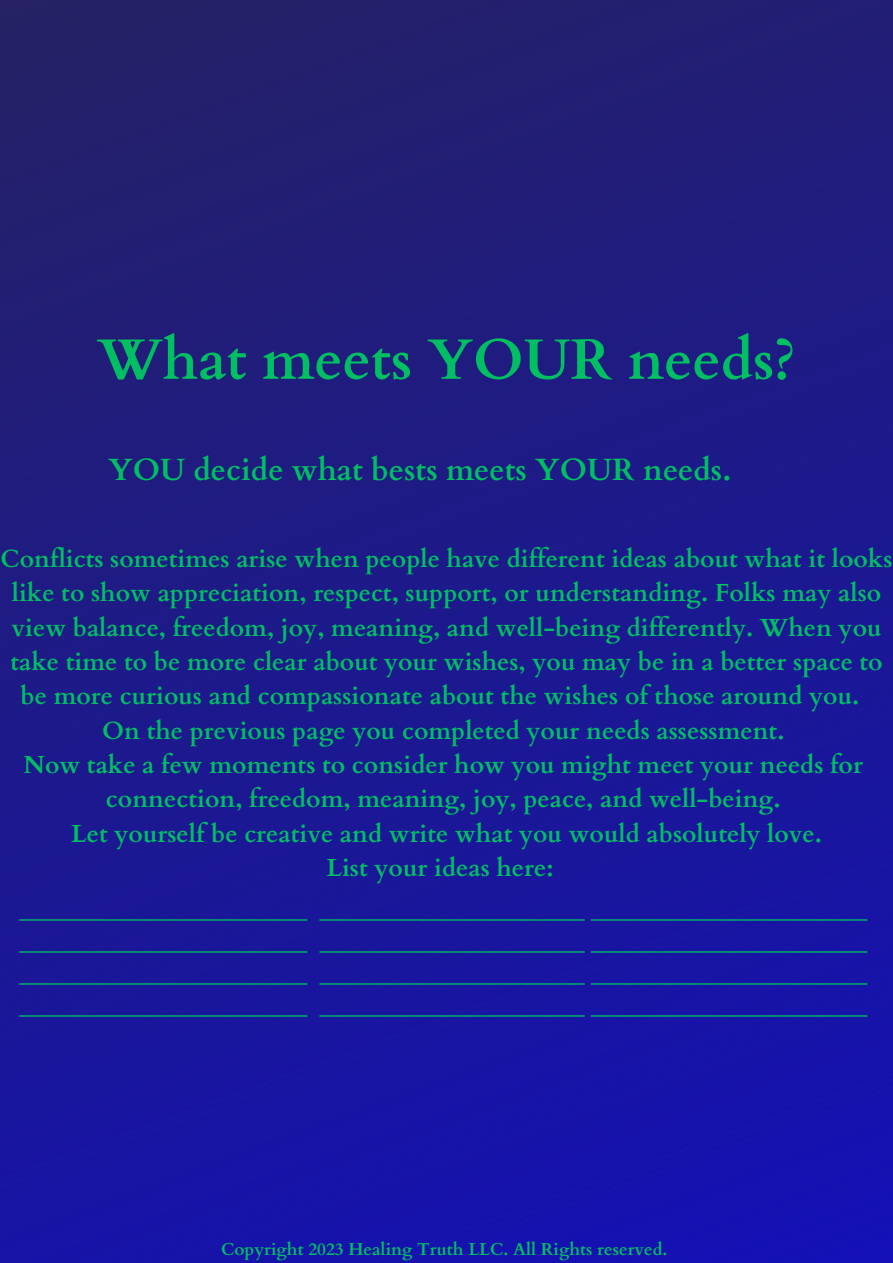
<style>
.page{position:relative;width:893px;height:1263px;background:#fff}
.page>*{position:absolute;margin:0;border:0;box-sizing:border-box;transform-origin:0 0}
.t1{font:700 57px "Cardo";color:#00bf63}
.t2{font:700 30.75px "Cardo";color:#00bf63}
.t3{font:700 24.75px/34.3px "Cardo";color:#00bf63;text-align:center}
.t4{font:23.25px/32.1px "Cardo";color:#00bf63;text-align:justify}
.t5{font:700 17.25px "Cardo";color:#00bf63}
</style>
<div class="page">
<img style="left:0;top:0;width:893px;height:1263px">
<h1 class="t1" style="left:97px;top:322px;width:700px">What meets YOUR needs?</h1>
<p class="t2" style="left:108px;top:450px;width:624px">YOU decide what bests meets YOUR needs.</p>
<p class="t3" style="left:1px;top:542px;width:893px">Conflicts sometimes arise when people have different ideas about what it looks like to show appreciation, respect, support, or understanding. Folks may also view balance, freedom, joy, meaning, and well-being differently. When you take time to be more clear about your wishes, you may be in a better space to be more curious and compassionate about the wishes of those around you.<br>On the previous page you completed your needs assessment.<br>Now take a few moments to consider how you might meet your needs for connection, freedom, meaning, joy, peace, and well-being.<br>Let yourself be creative and write what you would absolutely love.<br>List your ideas here:</p>
<p class="t4" style="left:20px;top:893px;width:849px">_________________________ _______________________ ________________________ _________________________ _______________________ ________________________ _________________________ _______________________ ________________________ _________________________ _______________________ ________________________</p>
<p class="t5" style="left:221px;top:1238px;width:448px">Copyright 2023 Healing Truth LLC. All Rights reserved.</p>
</div>
